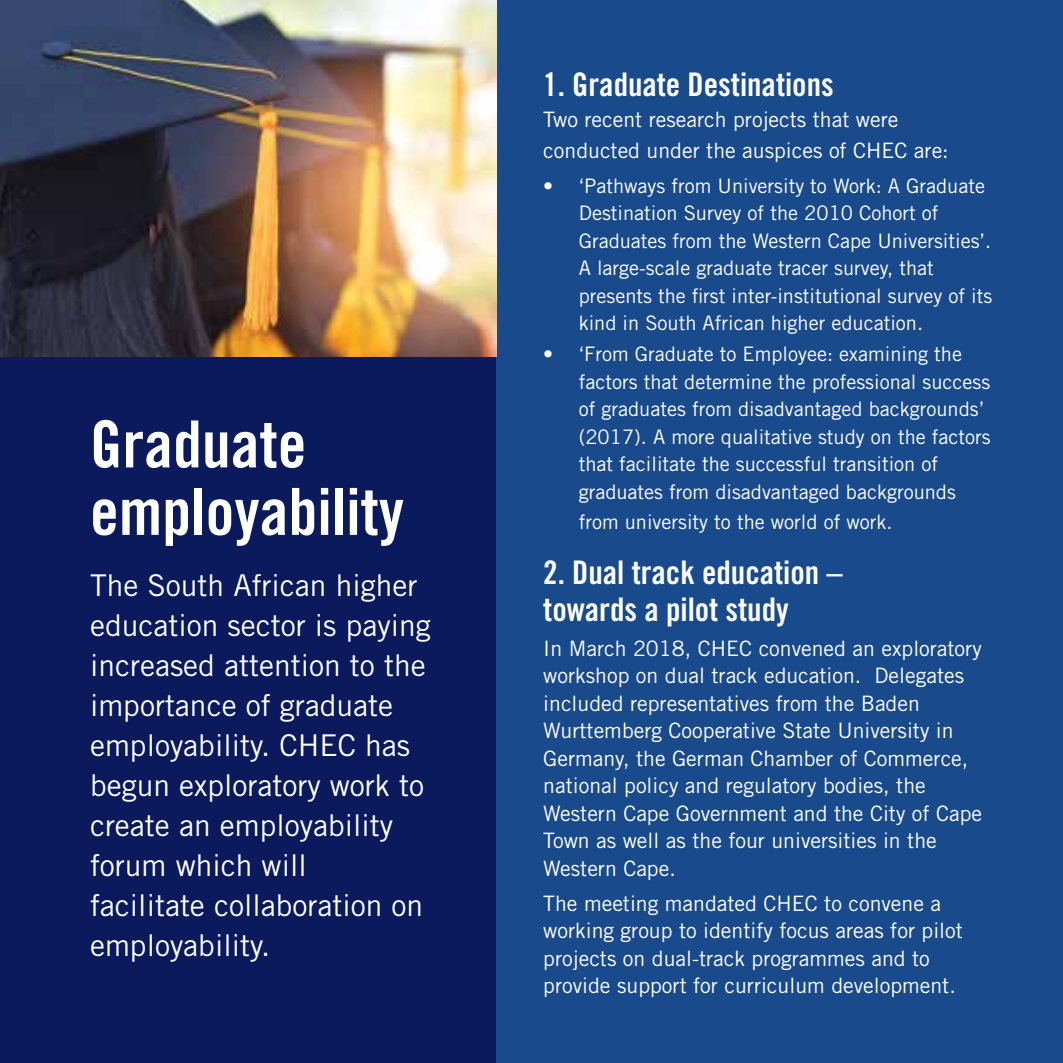
<style>
.page{position:relative;width:1063px;height:1063px;background:#0a1a5d}
.page>*{position:absolute;margin:0;border:0;box-sizing:border-box;transform-origin:0 0}
.t1{font:65px/67.5px "Trade Gothic LT Std Bd Cn 20";color:#fff}
.t2{font:32.5px/37.5px "Trade Gothic LT Std Bd Cn 20";color:#fff}
.t3{font:30px/40px "Trade Gothic LT Std";color:#fff}
.t4{font:21.25px/27.5px "Trade Gothic LT Std";color:#fff}
.t5{font:20px/27.5px "Trade Gothic LT Std";color:#fff}
</style>
<div class="page">
<div style="left:496px;top:0;width:567px;height:1063px;background:#194a8c"></div>
<img style="left:0;top:0;width:496px;height:357px">
<h1 class="t1" style="left:90px;top:410px;width:316px">Graduate employability</h1>
<p class="t3" style="left:90px;top:565px;width:342px">The South African higher education sector is paying increased attention to the importance of graduate employability. CHEC has begun exploratory work to create an employability forum which will<br>facilitate collaboration on employability.</p>
<h2 class="t2" style="left:543px;top:65px;width:292px">1. Graduate Destinations</h2>
<p class="t4" style="left:543px;top:103px;width:407px;line-height:31.2px">Two recent research projects that were conducted under the auspices of CHEC are:</p>
<p class="t5" style="left:579px;top:171px;width:415px;text-indent:-35px">• ‘Pathways from University to Work: A Graduate Destination Survey of the 2010 Cohort of Graduates from the Western Cape Universities’.<br>A large-scale graduate tracer survey, that presents the first inter-institutional survey of its kind in South African higher education.</p>
<p class="t5" style="left:579px;top:340px;width:414px;text-indent:-35px">• ‘From Graduate to Employee: examining the factors that determine the professional success of graduates from disadvantaged backgrounds’ (2017). A more qualitative study on the factors that facilitate the successful transition of graduates from disadvantaged backgrounds</p>
<p class="t5" style="left:579px;top:508px;width:315px">from university to the world of work.</p>
<h2 class="t2" style="left:543px;top:553px;width:301px">2. Dual track education – towards a pilot study</h2>
<p class="t4" style="left:543px;top:634px;width:440px">In March 2018, CHEC convened an exploratory workshop on dual track education. Delegates included representatives from the Baden Wurttemberg Cooperative State University in Germany, the German Chamber of Commerce, national policy and regulatory bodies, the Western Cape Government and the City of Cape Town as well as the four universities in the Western Cape.</p>
<p class="t4" style="left:543px;top:889px;width:421px">The meeting mandated CHEC to convene a working group to identify focus areas for pilot projects on dual-track programmes and to provide support for curriculum development.</p>
</div>
